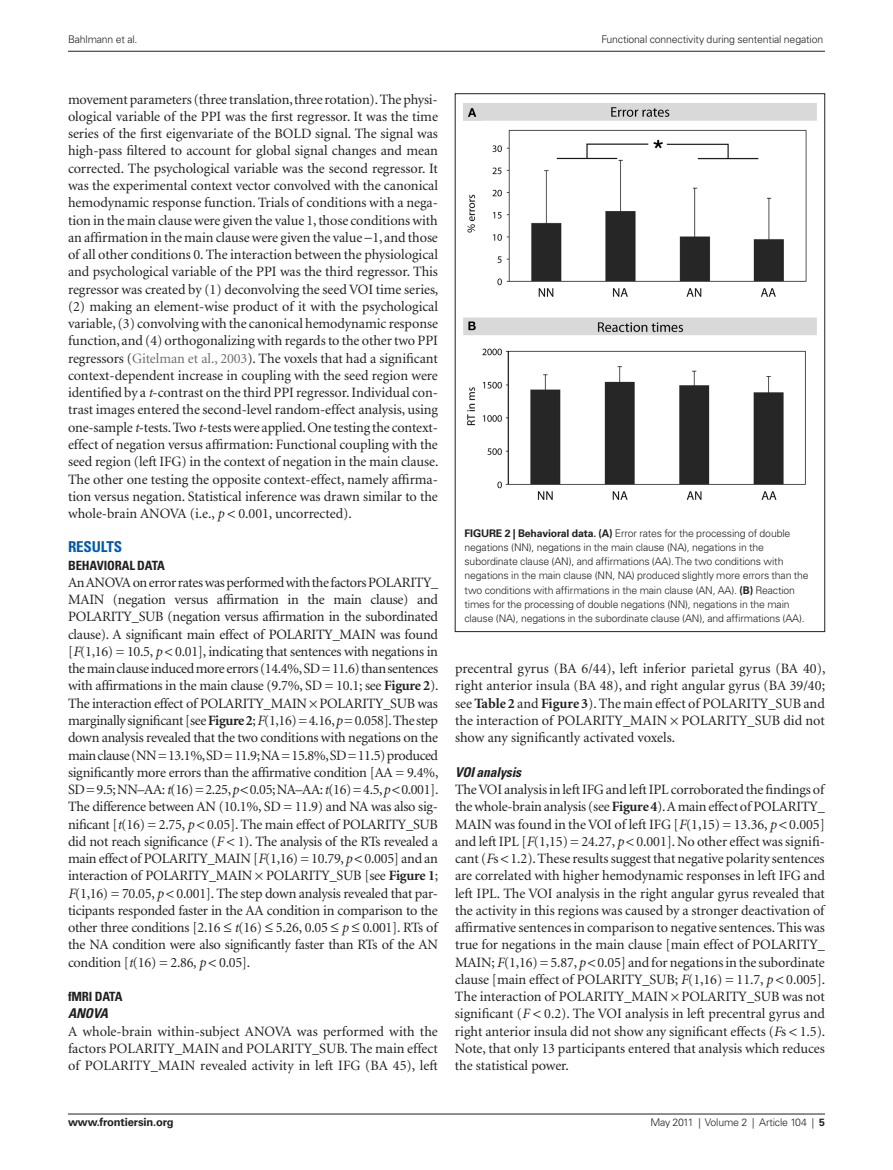
<style>
.page{position:relative;width:893px;height:1170px;background:#fff}
.page>*{position:absolute;margin:0;border:0;box-sizing:border-box;transform-origin:0 0}
.t1{font:700 condensed 15px "Univers";letter-spacing:-.01em;color:#015aaa}
.t2{font:14.25px/17.2px "Minion";letter-spacing:-.005em;color:#231f20;text-align:justify}
.t3{font:italic 700 condensed 13.5px "Univers";letter-spacing:-.01em;color:#231f20}
.t4{font:700 condensed 12.75px "Univers";letter-spacing:-.01em;color:#231f20}
.t5{font:700 condensed 12.75px "Univers";letter-spacing:-.03em;color:#231f20}
.t6{font:700 11.25px "Univers";letter-spacing:-.015em;color:#231f20}
.t7{font:300 10.5px/14.2px "Univers";letter-spacing:-.015em;color:#231f20}
.s1{color:#6c6d70}
.s2{font-style:italic}
.s3{font-weight:700}
</style>
<div class="page">
<img style="left:463px;top:103px;width:353px;height:397px">
<hr style="left:68px;top:51px;width:757px;height:1px;background:#231f20">
<hr style="left:68px;top:1113px;width:757px;height:1px;background:#231f20">
<p class="t7" style="left:68px;top:32px;width:71px">Bahlmann et al.</p>
<p class="t7" style="left:601px;top:32px;width:223px">Functional connectivity during sentential negation</p>
<p class="t2" style="left:68px;top:91px;width:372px">movement parameters (three translation, three rotation). The physi&shy;ological variable of the PPI was the first regressor. It was the time series of the first eigenvariate of the BOLD signal. The signal was high-pass filtered to account for global signal changes and mean corrected. The psychological variable was the second regressor. It was the experimental context vector convolved with the canonical hemodynamic response function. Trials of conditions with a nega&shy;tion in the main clause were given the value 1, those conditions with an affirmation in the main clause were given the value −1, and those of all other conditions 0. The interaction between the physiological and psychological variable of the PPI was the third regressor. This regressor was created by (1) deconvolving the seed VOI time series, (2) making an element-wise product of it with the psychological variable, (3) convolving with the canonical hemodynamic response function, and (4) orthogonalizing with regards to the other two PPI regressors (<span class="s1">Gitelman et al., 2003</span>). The voxels that had a significant context-dependent increase in coupling with the seed region were identified by a <span class="s2">t</span>-contrast on the third PPI regressor. Individual con&shy;trast images entered the second-level random-effect analysis, using one-sample <span class="s2">t</span>-tests. Two <span class="s2">t</span>-tests were applied. One testing the context&shy;effect of negation versus affirmation: Functional coupling with the seed region (left IFG) in the context of negation in the main clause.<br>The other one testing the opposite context-effect, namely affirma&shy;tion versus negation. Statistical inference was drawn similar to the whole-brain ANOVA (i.e., <span class="s2">p</span> 0.001, uncorrected).</p>
<p class="t1" style="left:68px;top:537px;width:55px">RESULTS</p>
<p class="t4" style="left:68px;top:557px;width:99px">BEHAVI ORAL DATA</p>
<p class="t2" style="left:68px;top:574px;width:372px">An ANOVA on error rates was performed with the factors POLARITY_ MAIN (negation versus affirmation in the main clause) and POLARITY_SUB (negation versus affirmation in the subordinated clause). A significant main effect of POLARITY_MAIN was found [<span class="s2">F</span>(1,16) = 10.5, <span class="s2">p</span> 0.01], indicating that sentences with negations in the main clause induced more errors (14.4%, SD=11.6) than sentences with affirmations in the main clause (9.7%, SD = 10.1; see <span class="s3">Figure 2</span>).<br>The interaction effect of POLARITY_MAIN POLARITY_SUB was marginally significant [see <span class="s3">Figure2</span>; <span class="s2">F</span>(1,16)=4.16, <span class="s2">p</span>=0.058]. The step down analysis revealed that the two conditions with negations on the main clause (NN=13.1%, SD=11.9; NA=15.8%, SD=11.5) produced significantly more errors than the affirmative condition [AA = 9.4%, SD=9.5; NN–AA: <span class="s2">t</span>(16)=2.25, <span class="s2">p</span> 0.05; NA–AA: <span class="s2">t</span>(16)=4.5, <span class="s2">p</span> 0.001].<br>The difference between AN (10.1%, SD = 11.9) and NA was also sig&shy;nificant [<span class="s2">t</span>(16) = 2.75, <span class="s2">p</span> 0.05]. The main effect of POLARITY_SUB did not reach significance (<span class="s2">F</span> 1). The analysis of the RTs revealed a main effect of POLARITY_MAIN [<span class="s2">F</span>(1,16) = 10.79, <span class="s2">p</span> 0.005] and an interaction of POLARITY_MAIN POLARITY_SUB [see <span class="s3">Figure 1</span>; <span class="s2">F</span>(1,16) = 70.05, <span class="s2">p</span> 0.001]. The step down analysis revealed that par&shy;ticipants responded faster in the AA condition in comparison to the other three conditions [2.16 ≤ <span class="s2">t</span>(16) ≤ 5.26, 0.05 ≤ <span class="s2">p</span> ≤ 0.001]. RTs of the NA condition were also significantly faster than RTs of the AN condition [<span class="s2">t</span>(16) = 2.86, <span class="s2">p</span> 0.05].</p>
<p class="t5" style="left:68px;top:988px;width:56px">FMR I DATA</p>
<p class="t3" style="left:68px;top:1005px;width:42px">ANOVA</p>
<p class="t2" style="left:68px;top:1022px;width:371px">A whole-brain within-subject ANOVA was performed with the factors POLARITY_MAIN and POLARITY_SUB. The main effect of POLARITY_MAIN revealed activity in left IFG (BA 45), left</p>
<p class="t7" style="left:465px;top:526px;width:346px"><span class="s3">Figure 2 | Behavioral data. (A)</span> Error rates for the processing of double negations (NN), negations in the main clause (NA), negations in the subordinate clause (AN), and affirmations (AA). The two conditions with negations in the main clause (NN, NA) produced slightly more errors than the two conditions with affirmations in the main clause (AN, AA). <span class="s3">(B)</span> Reaction times for the processing of double negations (NN), negations in the main clause (NA), negations in the subordinate clause (AN), and affirmations (AA).</p>
<p class="t2" style="left:455px;top:660px;width:372px">precentral gyrus (BA 6/44), left inferior parietal gyrus (BA 40), right anterior insula (BA 48), and right angular gyrus (BA 39/40; see <span class="s3">Table 2</span> and <span class="s3">Figure 3</span>). The main effect of POLARITY_SUB and the interaction of POLARITY_MAIN POLARITY_SUB did not show any significantly activated voxels.</p>
<p class="t3" style="left:455px;top:763px;width:68px">VOI analysis</p>
<p class="t2" style="left:455px;top:781px;width:372px">The VOI analysis in left IFG and left IPL corroborated the findings of the whole-brain analysis (see <span class="s3">Figure4</span>). A main effect of POLARITY_ MAIN was found in the VOI of left IFG [<span class="s2">F</span>(1,15) = 13.36, <span class="s2">p</span> 0.005] and left IPL [<span class="s2">F</span>(1,15) = 24.27, <span class="s2">p</span> 0.001]. No other effect was signifi&shy;cant (<span class="s2">F</span>s 1.2). These results suggest that negative polarity sentences are correlated with higher hemodynamic responses in left IFG and left IPL. The VOI analysis in the right angular gyrus revealed that the activity in this regions was caused by a stronger deactivation of affirmative sentences in comparison to negative sentences. This was true for negations in the main clause [main effect of POLARITY_ MAIN; <span class="s2">F</span>(1,16)=5.87, <span class="s2">p</span> 0.05] and for negations in the subordinate clause [main effect of POLARITY_SUB; <span class="s2">F</span>(1,16) = 11.7, <span class="s2">p</span> 0.005].<br>The interaction of POLARITY_MAIN POLARITY_SUB was not significant (<span class="s2">F</span> 0.2). The VOI analysis in left precentral gyrus and right anterior insula did not show any significant effects (<span class="s2">F</span>s 1.5).<br>Note, that only 13 participants entered that analysis which reduces the statistical power.</p>
<p class="t6" style="left:68px;top:1115px;width:107px">www.frontiersin.org</p>
<p class="t7" style="left:650px;top:1115px;width:176px">May 2011 | Volume 2 | Article 104 | <span class="s3">5</span></p>
</div>
